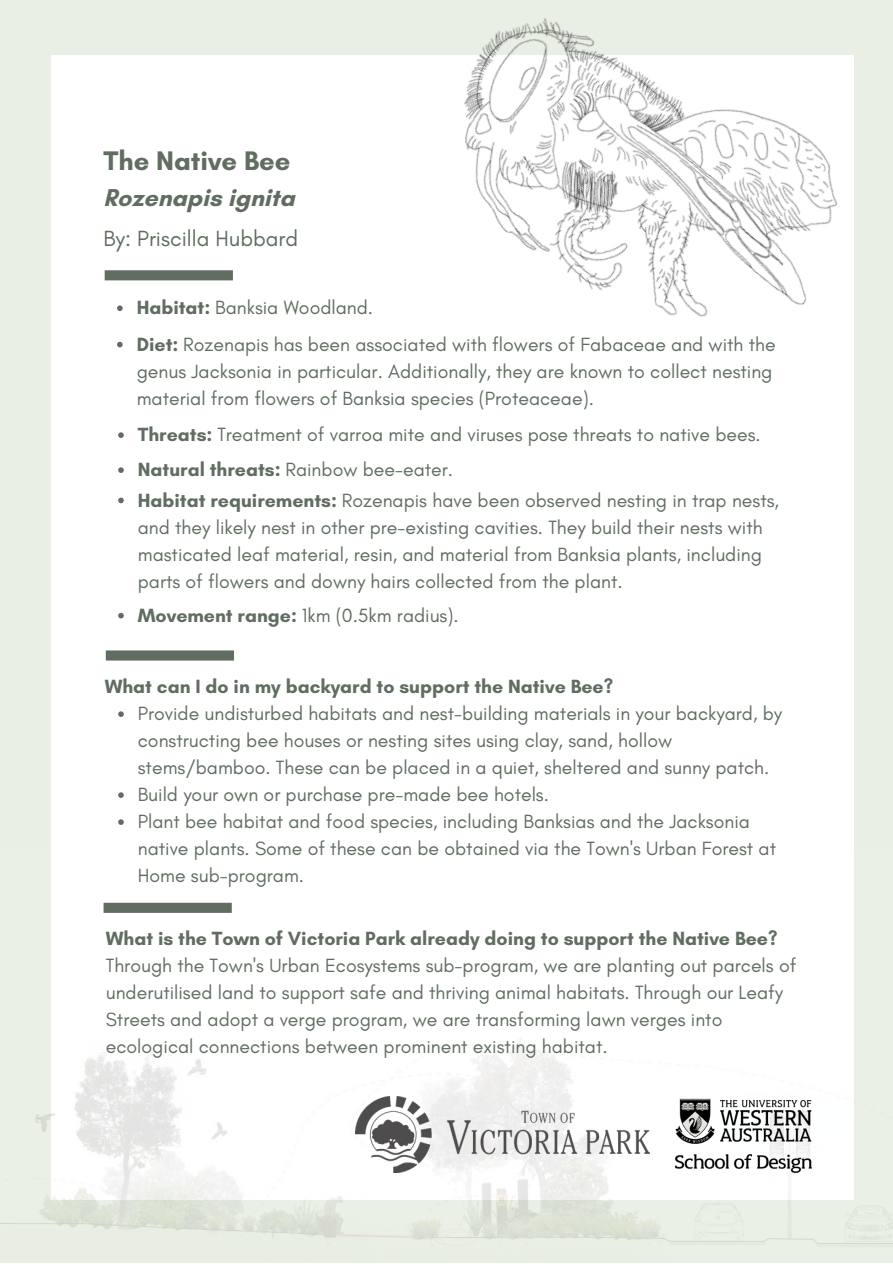
<style>
.page{position:relative;width:893px;height:1264px;background:#fff}
.page>*{position:absolute;margin:0;border:0;box-sizing:border-box;transform-origin:0 0}
.t1{font:700 27.3px "Glacial Indifference";color:#606d60}
.t2{font:700 24.9px "Glacial Indifference";color:#606d60}
.t3{font:22.35px "Glacial Indifference";color:#606d60}
.t4{font:19.5px/27px "Glacial Indifference";color:#606d60}
.t5{font:700 19.5px "Glacial Indifference";color:#606d60}
.s1{font-weight:700}
</style>
<div class="page">
<div style="left:0;top:0;width:892px;height:1262px;background:#e9efe5"></div>
<div style="left:51px;top:56px;width:802px;height:1143px;background:#fff"></div>
<div style="left:105px;top:270px;width:128px;height:10px;background:#606d60"></div>
<div style="left:106px;top:650px;width:128px;height:10px;background:#606d60"></div>
<img style="left:0;top:851px;width:892px;height:396px">
<div style="left:103px;top:902px;width:129px;height:10px;background:#606d60"></div>
<img style="left:672px;top:1088px;width:150px;height:92px">
<img style="left:355px;top:1096px;width:295px;height:76px">
<img style="left:311px;top:18px;width:543px;height:465px">
<svg style="left:117px;top:305px;width:6px;height:6px"></svg>
<svg style="left:117px;top:342px;width:6px;height:5px"></svg>
<svg style="left:118px;top:432px;width:6px;height:6px"></svg>
<svg style="left:118px;top:497px;width:6px;height:6px"></svg>
<svg style="left:118px;top:711px;width:6px;height:6px"></svg>
<svg style="left:118px;top:792px;width:6px;height:6px"></svg>
<svg style="left:118px;top:819px;width:6px;height:6px"></svg>
<svg style="left:118px;top:613px;width:6px;height:5px"></svg>
<svg style="left:118px;top:467px;width:6px;height:6px"></svg>
<p class="t1" style="left:103px;top:144px;width:188px">The Native Bee</p>
<p class="t2" style="left:103px;top:183px;width:193px">Rozenapis ignita</p>
<p class="t3" style="left:103px;top:224px;width:196px">By: Priscilla Hubbard</p>
<p class="t4" style="left:137px;top:294px;width:238px"><span class="s1">Habitat:</span> Banksia Woodland.</p>
<p class="t4" style="left:137px;top:330px;width:640px"><span class="s1">Diet:</span> Rozenapis has been associated with flowers of Fabaceae and with the genus Jacksonia in particular. Additionally, they are known to collect nesting material from flowers of Banksia species (Proteaceae).</p>
<p class="t4" style="left:138px;top:421px;width:624px"><span class="s1">Threats:</span> Treatment of varroa mite and viruses pose threats to native bees.</p>
<p class="t4" style="left:138px;top:456px;width:317px"><span class="s1">Natural threats:</span> Rainbow bee-eater.</p>
<p class="t4" style="left:138px;top:486px;width:642px"><span class="s1">Habitat requirements:</span> Rozenapis have been observed nesting in trap nests, and they likely nest in other pre-existing cavities. They build their nests with masticated leaf material, resin, and material from Banksia plants, including parts of flowers and downy hairs collected from the plant.</p>
<p class="t4" style="left:138px;top:601px;width:322px"><span class="s1">Movement range:</span> 1km (0.5km radius).</p>
<p class="t5" style="left:105px;top:674px;width:510px">What can I do in my backyard to support the Native Bee?</p>
<p class="t4" style="left:138px;top:700px;width:645px">Provide undisturbed habitats and nest-building materials in your backyard, by constructing bee houses or nesting sites using clay, sand, hollow stems/bamboo. These can be placed in a quiet, sheltered and sunny patch.</p>
<p class="t4" style="left:138px;top:781px;width:412px">Build your own or purchase pre-made bee hotels.</p>
<p class="t4" style="left:138px;top:808px;width:639px">Plant bee habitat and food species, including Banksias and the Jacksonia native plants. Some of these can be obtained via the Town's Urban Forest at<br>Home sub-program.</p>
<p class="t4" style="left:106px;top:924px;width:692px"><span class="s1">What is the Town of Victoria Park already doing to support the Native Bee?<br></span>Through the Town's Urban Ecosystems sub-program, we are planting out parcels of underutilised land to support safe and thriving animal habitats. Through our Leafy Streets and adopt a verge program, we are transforming lawn verges into ecological connections between prominent existing habitat.</p>
</div>
